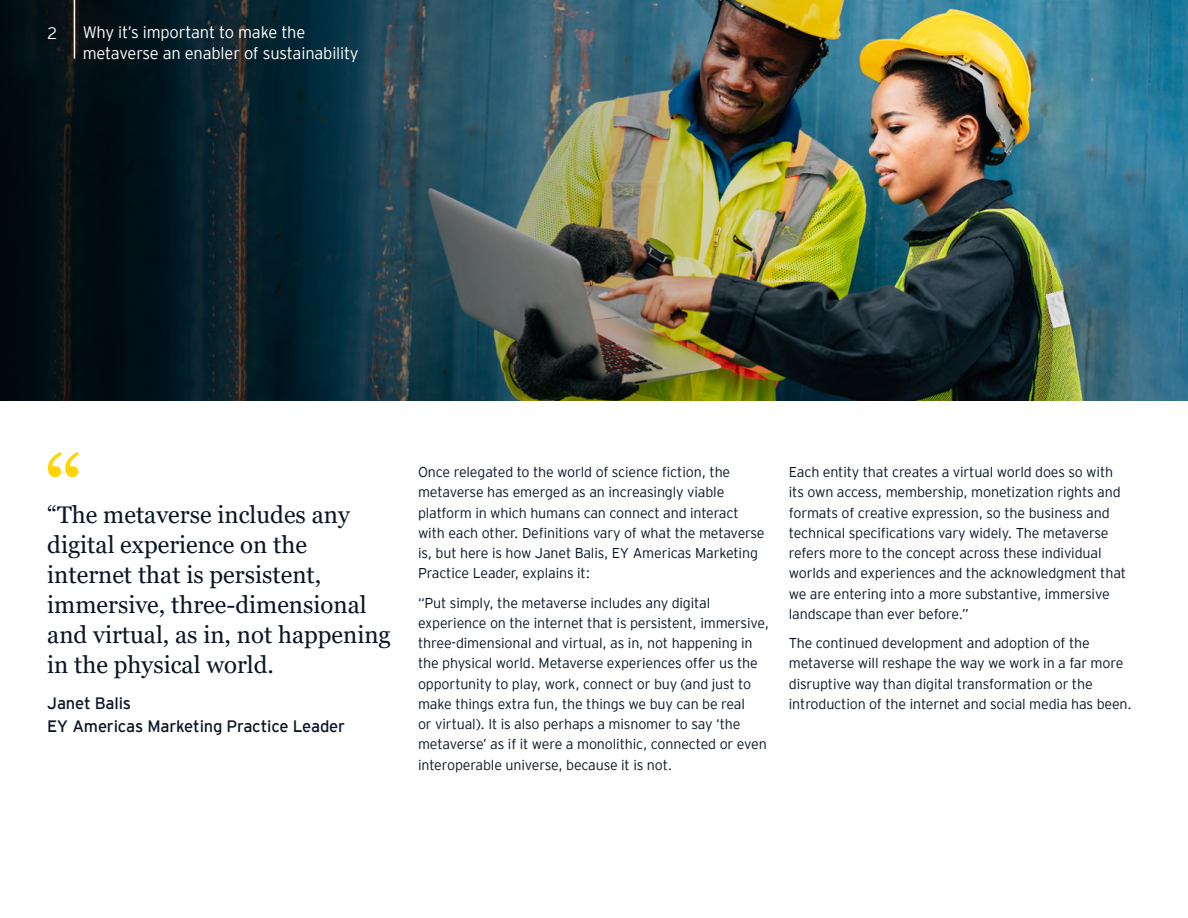
<style>
.page{position:relative;width:1188px;height:918px;background:#fff}
.page>*{position:absolute;margin:0;border:0;box-sizing:border-box;transform-origin:0 0}
.t1{font:96px "Georgia";color:#ffd400}
.t2{font:24px/30px "Georgia";color:#0a1627}
.t3{font:300 16.5px/21px "EY Interstate";letter-spacing:-.01em;color:#fff}
.t4{font:16.5px/22.5px "EY Interstate";letter-spacing:-.01em;color:#0a1627}
.t5{font:300 14.25px/20.2px "EY Interstate";letter-spacing:-.01em;color:#0a1627}
</style>
<div class="page">
<img style="left:955px;top:0;width:233px;height:400px">
<img style="left:0;top:0;width:955px;height:400px">
<hr style="left:74px;top:0;width:1px;height:59px;background:#fff">
<p class="t3" style="left:47px;top:22px;width:12px">2</p>
<p class="t3" style="left:83px;top:20px;width:277px">Why it’s important to make the metaverse an enabler of sustainability</p>
<h1 class="t1" style="left:44px;top:432px;width:41px">“</h1>
<h2 class="t2" style="left:47px;top:500px;width:345px">“The metaverse includes any digital experience on the internet that is persistent, immersive, three-dimensional and virtual, as in, not happening in the physical world.</h2>
<p class="t4" style="left:47px;top:691px;width:299px">Janet Balis<br>EY Americas Marketing Practice Leader</p>
<p class="t5" style="left:418px;top:461px;width:348px">Once relegated to the world of science fiction, the metaverse has emerged as an increasingly viable platform in which humans can connect and interact with each other. Definitions vary of what the metaverse is, but here is how Janet Balis, EY Americas Marketing Practice Leader, explains it:</p>
<p class="t5" style="left:418px;top:592px;width:353px">“Put simply, the metaverse includes any digital experience on the internet that is persistent, immersive, three-dimensional and virtual, as in, not happening in the physical world. Metaverse experiences offer us the opportunity to play, work, connect or buy (and just to make things extra fun, the things we buy can be real<br>or virtual). It is also perhaps a misnomer to say ‘the metaverse’ as if it were a monolithic, connected or even interoperable universe, because it is not.</p>
<p class="t5" style="left:789px;top:461px;width:339px">Each entity that creates a virtual world does so with its own access, membership, monetization rights and formats of creative expression, so the business and technical specifications vary widely. The metaverse refers more to the concept across these individual worlds and experiences and the acknowledgment that we are entering into a more substantive, immersive landscape than ever before.”</p>
<p class="t5" style="left:789px;top:632px;width:345px">The continued development and adoption of the metaverse will reshape the way we work in a far more disruptive way than digital transformation or the introduction of the internet and social media has been.</p>
</div>
